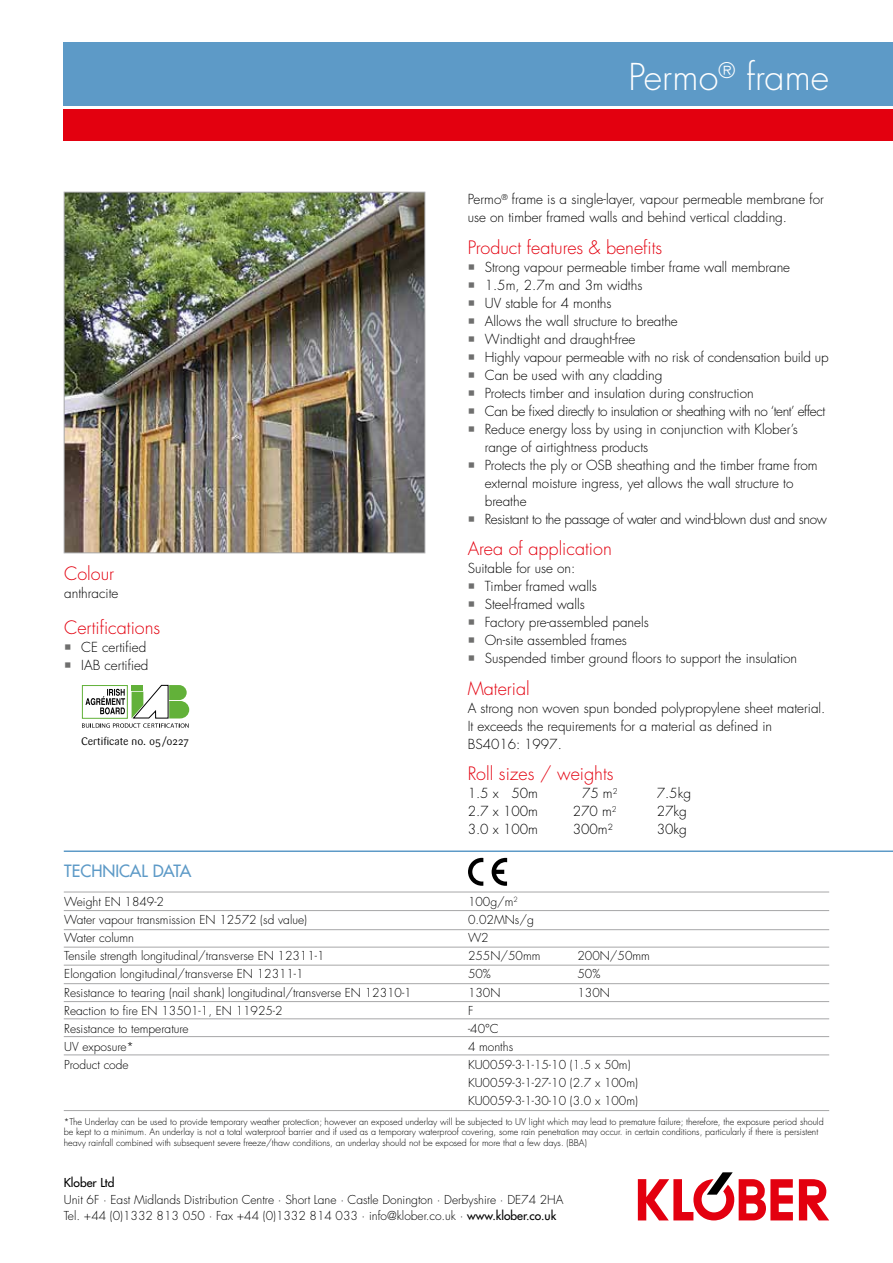
<style>
.page{position:relative;width:893px;height:1263px;background:#fff}
.page>*{position:absolute;margin:0;border:0;box-sizing:border-box;transform-origin:0 0}
.t1{font:300 36px "Futura LT Pro";color:#fff}
.t2{font:300 18px "Futura LT Pro";color:#e3000f}
.t3{font:500 16.5px "Futura LT Pro";color:#5d9ac7}
.t4{font:300 13.5px/18px "Futura LT Pro";color:#000}
.t5{font:300 12px/18px "Futura LT Pro";color:#000}
.t6{font:500 12px "Futura LT Pro";color:#000}
.t7{font:10.8px "Sari";color:#000}
.t8{font:300 9px/10.5px "Futura LT Pro";color:#000}
.s1{font-weight:500}
</style>
<div class="page">
<div style="left:64px;top:43px;width:829px;height:63px;background:#5d9ac7"></div>
<div style="left:64px;top:109px;width:829px;height:32px;background:#e3000f"></div>
<svg style="left:799px;top:1179px;width:30px;height:41px"></svg>
<svg style="left:638px;top:1172px;width:155px;height:48px"></svg>
<hr style="left:64px;top:850px;width:829px;height:2px;background:#5d9ac7">
<img style="left:66px;top:194px;width:357px;height:357px">
<div style="left:64px;top:192px;width:361px;height:361px;border:1px solid #a7a7a8"></div>
<hr style="left:64px;top:892px;width:765px;height:1px;background:#a7a7a8">
<hr style="left:64px;top:929px;width:765px;height:1px;background:#a7a7a8">
<hr style="left:64px;top:1001px;width:765px;height:1px;background:#a7a7a8">
<hr style="left:64px;top:1018px;width:765px;height:1px;background:#a7a7a8">
<hr style="left:64px;top:1036px;width:765px;height:1px;background:#a7a7a8">
<hr style="left:64px;top:1054px;width:765px;height:1px;background:#a7a7a8">
<hr style="left:64px;top:983px;width:765px;height:1px;background:#a7a7a8">
<hr style="left:64px;top:1110px;width:765px;height:1px;background:#a7a7a8">
<hr style="left:64px;top:947px;width:765px;height:1px;background:#a7a7a8">
<svg style="left:492px;top:858px;width:15px;height:28px"></svg>
<svg style="left:468px;top:858px;width:15px;height:28px"></svg>
<hr style="left:64px;top:910px;width:765px;height:1px;background:#a7a7a8">
<hr style="left:64px;top:965px;width:765px;height:1px;background:#a7a7a8">
<svg style="left:82px;top:685px;width:107px;height:43px"></svg>
<h2 class="t2" style="left:64px;top:562px;width:51px">Colour</h2>
<p class="t4" style="left:64px;top:584px;width:56px">anthracite</p>
<h2 class="t2" style="left:64px;top:616px;width:98px">Certifications</h2>
<p class="t4" style="left:81px;top:638px;width:69px">CE certified<br>IAB certified</p>
<p class="t7" style="left:81px;top:735px;width:110px">Certificate no. 05/0227</p>
<h1 class="t1" style="left:628px;top:54px;width:202px">Permo<sup>®</sup> frame</h1>
<p class="t4" style="left:468px;top:190px;width:358px">Permo<sup>®</sup> frame is a single-layer, vapour permeable membrane for use on timber framed walls and behind vertical cladding.</p>
<h2 class="t2" style="left:468px;top:235px;width:196px">Product features &amp; benefits</h2>
<p class="t4" style="left:485px;top:258px;width:345px">Strong vapour permeable timber frame wall membrane<br>1.5m, 2.7m and 3m widths<br>UV stable for 4 months<br>Allows the wall structure to breathe<br>Windtight and draught-free<br>Highly vapour permeable with no risk of condensation build up Can be used with any cladding<br>Protects timber and insulation during construction<br>Can be fixed directly to insulation or sheathing with no ‘tent’ effect Reduce energy loss by using in conjunction with Klober’s range of airtightness products<br>Protects the ply or OSB sheathing and the timber frame from external moisture ingress, yet allows the wall structure to breathe<br>Resistant to the passage of water and wind-blown dust and snow</p>
<h2 class="t2" style="left:468px;top:537px;width:146px">Area of application</h2>
<p class="t4" style="left:485px;top:559px;width:314px;text-indent:-17px">Suitable for use on:<br>Timber framed walls<br>Steel-framed walls<br>Factory pre-assembled panels<br>On-site assembled frames<br>Suspended timber ground floors to support the insulation</p>
<h2 class="t2" style="left:468px;top:676px;width:64px">Material</h2>
<p class="t4" style="left:468px;top:699px;width:359px">A strong non woven spun bonded polypropylene sheet material.<br>It exceeds the requirements for a material as defined in<br>BS4016: 1997.</p>
<h2 class="t2" style="left:468px;top:762px;width:147px">Roll sizes / weights</h2>
<p class="t4" style="left:468px;top:784px;width:72px">1.5 x 50m</p>
<p class="t4" style="left:582px;top:784px;width:37px">75 m<sup>2</sup></p>
<p class="t4" style="left:657px;top:784px;width:36px">7.5kg</p>
<p class="t4" style="left:468px;top:802px;width:72px">2.7 x 100m</p>
<p class="t4" style="left:573px;top:802px;width:45px">270 m<sup>2</sup></p>
<p class="t4" style="left:657px;top:802px;width:32px">27kg</p>
<p class="t4" style="left:468px;top:820px;width:72px">3.0 x 100m</p>
<p class="t4" style="left:573px;top:820px;width:41px">300m²</p>
<p class="t4" style="left:657px;top:820px;width:32px">30kg</p>
<p class="t3" style="left:64px;top:859px;width:129px">TECHNICAL DATA</p>
<p class="t5" style="left:64px;top:893px;width:349px">Weight EN 1849-2<br>Water vapour transmission EN 12572 (sd value)<br>Water column<br>Tensile strength longitudinal/transverse EN 12311-1<br>Elongation longitudinal/transverse EN 12311-1<br>Resistance to tearing (nail shank) longitudinal/transverse EN 12310-1<br>Reaction to fire EN 13501-1, EN 11925-2<br>Resistance to temperature<br>UV exposure*<br>Product code</p>
<p class="t5" style="left:468px;top:893px;width:74px">100g/m<sup>2<br></sup>0.02MNs/g<br>W2<br>255N/50mm</p>
<p class="t5" style="left:577px;top:947px;width:74px">200N/50mm</p>
<p class="t5" style="left:468px;top:965px;width:24px">50%</p>
<p class="t5" style="left:577px;top:965px;width:24px">50%</p>
<p class="t5" style="left:468px;top:983px;width:34px">130N</p>
<p class="t5" style="left:577px;top:983px;width:34px">130N</p>
<p class="t5" style="left:468px;top:1001px;width:171px">F<br>-40°C<br>4 months<br>KU0059-3-1-15-10 (1.5 x 50m)<br>KU0059-3-1-27-10 (2.7 x 100m)<br>KU0059-3-1-30-10 (3.0 x 100m)</p>
<p class="t8" style="left:64px;top:1116px;width:761px">*The Underlay can be used to provide temporary weather protection; however an exposed underlay will be subjected to UV light which may lead to premature failure; therefore, the exposure period should be kept to a minimum. An underlay is not a total waterproof barrier and if used as a temporary waterproof covering, some rain penetration may occur. in certain conditions, particularly if there is persistent heavy rainfall combined with subsequent severe freeze/thaw conditions, an underlay should not be exposed for more that a few days. (BBA)</p>
<p class="t6" style="left:64px;top:1174px;width:52px">Klober Ltd</p>
<p class="t5" style="left:64px;top:1191px;width:501px;line-height:16.5px">Unit 6F ∙ East Midlands Distribution Centre ∙ Short Lane ∙ Castle Donington ∙ Derbyshire ∙ DE74 2HA<br>Tel. +44 (0)1332 813 050 ∙ Fax +44 (0)1332 814 033 ∙ info@klober.co.uk ∙ <span class="s1">www.klober.co.uk</span></p>
</div>
